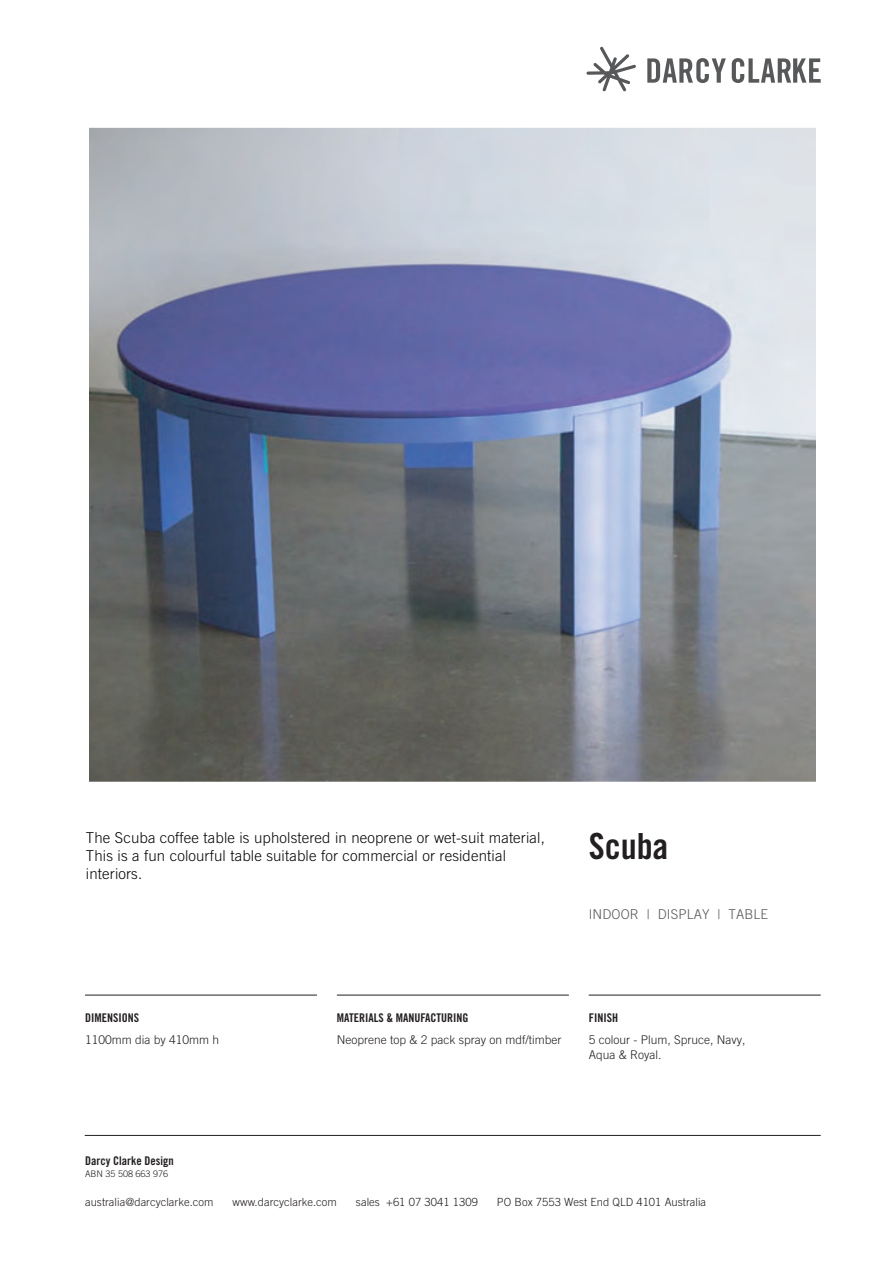
<style>
.page{position:relative;width:893px;height:1263px;background:#fff}
.page>*{position:absolute;margin:0;border:0;box-sizing:border-box;transform-origin:0 0}
.t1{font:36px "Trade Gothic Bold Cond Twenty";color:#231f20}
.t2{font:300 15px/18px "Trade Gothic";letter-spacing:.01em;color:#040503}
.t3{font:300 13.5px "Trade Gothic";letter-spacing:.01em;color:#57585a}
.t4{font:300 12px/14.4px "Trade Gothic";color:#231f20}
.t5{font:12px "Trade Gothic Bold Cond Twenty";color:#231f20}
.t6{font:300 11.25px "Trade Gothic";letter-spacing:.005em;color:#231f20}
.t7{font:300 9px "Trade Gothic";color:#231f20}
</style>
<div class="page">
<svg style="left:647px;top:58px;width:79px;height:25px"></svg>
<svg style="left:732px;top:58px;width:89px;height:25px"></svg>
<svg style="left:586px;top:47px;width:50px;height:44px"></svg>
<svg style="left:84px;top:1135px;width:737px;height:1px"></svg>
<svg style="left:85px;top:995px;width:232px;height:1px"></svg>
<svg style="left:336px;top:995px;width:233px;height:1px"></svg>
<svg style="left:588px;top:995px;width:233px;height:1px"></svg>
<img style="left:90px;top:128px;width:726px;height:654px">
<p class="t2" style="left:86px;top:829px;width:460px">The Scuba coffee table is upholstered in neoprene or wet-suit material,<br>This is a fun colourful table suitable for commercial or residential interiors.</p>
<h1 class="t1" style="left:589px;top:825px;width:81px">Scuba</h1>
<p class="t3" style="left:589px;top:906px;width:181px">INDOOR | DISPLAY | TABLE</p>
<p class="t5" style="left:85px;top:1011px;width:55px">DIMENSIONS</p>
<p class="t4" style="left:85px;top:1032px;width:136px">1100mm dia by 410mm h</p>
<p class="t5" style="left:337px;top:1011px;width:133px">MATERIALS &amp; MANUFACTURING</p>
<p class="t4" style="left:337px;top:1032px;width:226px">Neoprene top &amp; 2 pack spray on mdf/timber</p>
<p class="t5" style="left:589px;top:1011px;width:31px">FINISH</p>
<p class="t4" style="left:589px;top:1032px;width:158px">5 colour - Plum, Spruce, Navy,<br>Aqua &amp; Royal.</p>
<p class="t5" style="left:85px;top:1153px;width:90px">Darcy Clarke Design</p>
<p class="t7" style="left:85px;top:1169px;width:85px">ABN 35 508 663 976</p>
<p class="t6" style="left:85px;top:1195px;width:130px">australia@darcyclarke.com</p>
<p class="t6" style="left:233px;top:1195px;width:106px">www.darcyclarke.com</p>
<p class="t6" style="left:356px;top:1195px;width:123px">sales +61 07 3041 1309</p>
<p class="t6" style="left:497px;top:1195px;width:211px">PO Box 7553 West End QLD 4101 Australia</p>
</div>
